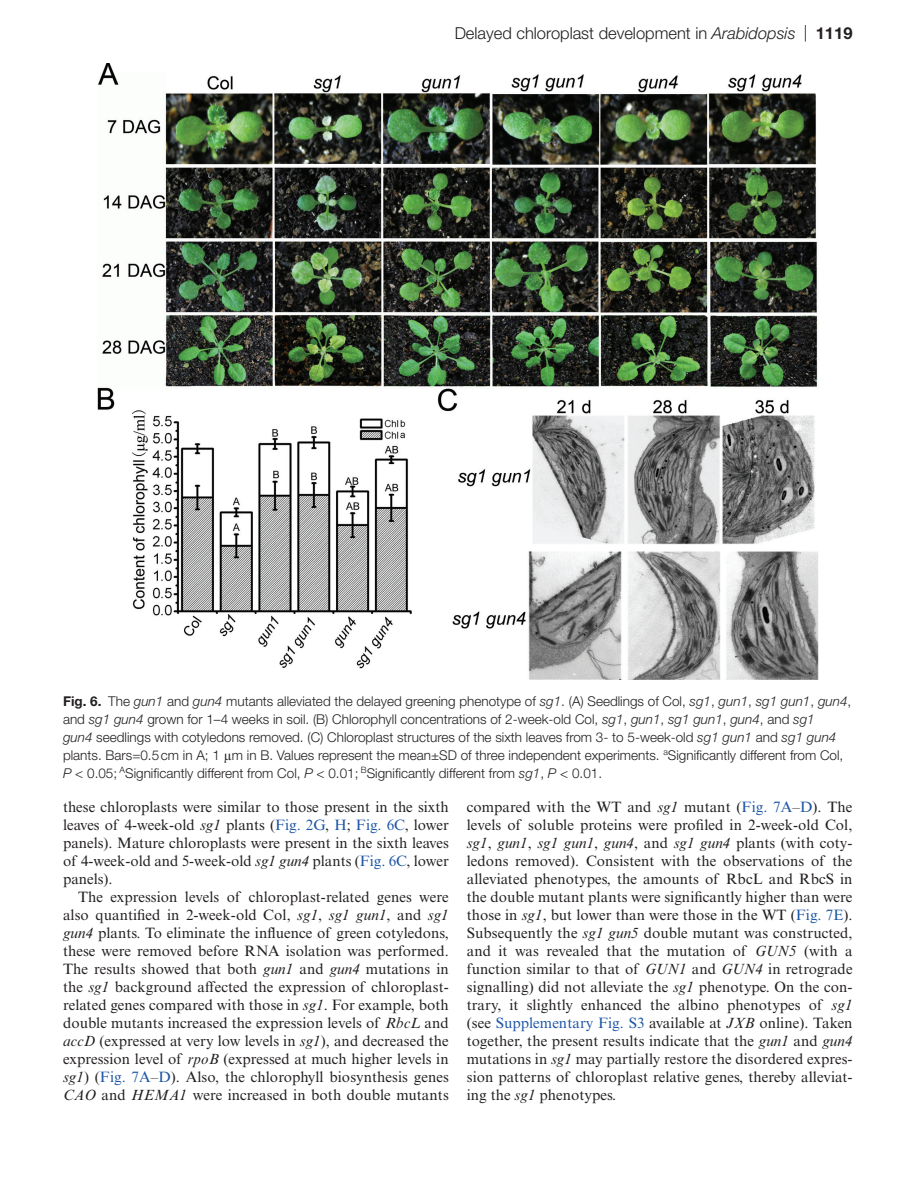
<style>
.page{position:relative;width:919px;height:1187px;background:#fff}
.page>*{position:absolute;margin:0;border:0;box-sizing:border-box;transform-origin:0 0}
.t1{font:300 16.5px "Helvetica Neue LT Std";color:#231f20}
.t2{font:15px/18px "Times New Roman MT Std";letter-spacing:.005em;color:#231f20;text-align:justify}
.t3{font:300 13.5px/18px "Helvetica Neue LT Std";color:#231f20}
.s1{font-style:italic}
.s2{font-weight:700}
.s3{font-family:"Gandhari Unicode";font-weight:400}
.s4{color:#1e56a6}
</style>
<div class="page">
<img style="left:98px;top:63px;width:720px;height:616px">
<p class="t1" style="left:454px;top:23px;width:399px">Delayed chloroplast development in <span class="s1">Arabidopsis</span> | <span class="s2">1119</span></p>
<p class="t3" style="left:63px;top:692px;width:789px"><span class="s2">Fig. 6.</span> The <span class="s1">gun1</span> and <span class="s1">gun4</span> mutants alleviated the delayed greening phenotype of <span class="s1">sg1</span>. (A) Seedlings of Col, <span class="s1">sg1</span>, <span class="s1">gun1</span>, <span class="s1">sg1 gun1</span>, <span class="s1">gun4</span>, and <span class="s1">sg1 gun4</span> grown for 1–4 weeks in soil. (B) Chlorophyll concentrations of 2-week-old Col, <span class="s1">sg1</span>, <span class="s1">gun1</span>, <span class="s1">sg1 gun1</span>, <span class="s1">gun4</span>, and <span class="s1">sg1<br>gun4</span> seedlings with cotyledons removed. (C) Chloroplast structures of the sixth leaves from 3- to 5-week-old <span class="s1">sg1 gun1</span> and <span class="s1">sg1 gun4 </span>plants. Bars=0.5cm in A; 1 <span class="s3">μ</span>m in B. Values represent the mean±SD of three independent experiments. <sup>a</sup>Significantly different from Col, <span class="s1">P</span> &lt; 0.05; <sup>A</sup>Significantly different from Col, <span class="s1">P</span> &lt; 0.01; <sup>B</sup>Significantly different from <span class="s1">sg1</span>, <span class="s1">P</span> &lt; 0.01.</p>
<p class="t2" style="left:63px;top:797px;width:387px">these chloroplasts were similar to those present in the sixth leaves of 4-week-old <span class="s1">sg1</span> plants (<span class="s4">Fig. 2G</span>, <span class="s4">H</span>; <span class="s4">Fig. 6C</span>, lower panels). Mature chloroplasts were present in the sixth leaves of 4-week-old and 5-week-old <span class="s1">sg1 gun4</span> plants (<span class="s4">Fig. 6C</span>, lower panels).</p>
<p class="t2" style="left:63px;top:887px;width:387px;text-indent:15px">The expression levels of chloroplast-related genes were also quantified in 2-week-old Col, <span class="s1">sg1</span>, <span class="s1">sg1 gun1</span>, and <span class="s1">sg1 gun4</span> plants. To eliminate the influence of green cotyledons, these were removed before RNA isolation was performed.<br>The results showed that both <span class="s1">gun1</span> and <span class="s1">gun4</span> mutations in the <span class="s1">sg1</span> background affected the expression of chloroplast&shy;related genes compared with those in <span class="s1">sg1</span>. For example, both double mutants increased the expression levels of <span class="s1">RbcL</span> and <span class="s1">accD</span> (expressed at very low levels in <span class="s1">sg1</span>), and decreased the expression level of <span class="s1">rpoB</span> (expressed at much higher levels in <span class="s1">sg1</span>) (<span class="s4">Fig. 7A</span>–<span class="s4">D</span>). Also, the chlorophyll biosynthesis genes <span class="s1">CAO</span> and <span class="s1">HEMA1</span> were increased in both double mutants</p>
<p class="t2" style="left:467px;top:797px;width:387px">compared with the WT and <span class="s1">sg1</span> mutant (<span class="s4">Fig. 7A</span>–<span class="s4">D</span>). The levels of soluble proteins were profiled in 2-week-old Col, <span class="s1">sg1</span>, <span class="s1">gun1</span>, <span class="s1">sg1 gun1</span>, <span class="s1">gun4</span>, and <span class="s1">sg1 gun4</span> plants (with coty&shy;ledons removed). Consistent with the observations of the alleviated phenotypes, the amounts of RbcL and RbcS in the double mutant plants were significantly higher than were those in <span class="s1">sg1</span>, but lower than were those in the WT (<span class="s4">Fig. 7E</span>).<br>Subsequently the <span class="s1">sg1 gun5</span> double mutant was constructed, and it was revealed that the mutation of <span class="s1">GUN5</span> (with a function similar to that of <span class="s1">GUN1</span> and <span class="s1">GUN4</span> in retrograde signalling) did not alleviate the <span class="s1">sg1</span> phenotype. On the con&shy;trary, it slightly enhanced the albino phenotypes of <span class="s1">sg1 </span>(see <span class="s4">Supplementary Fig. S3</span> available at <span class="s1">JXB</span> online). Taken together, the present results indicate that the <span class="s1">gun1</span> and <span class="s1">gun4 </span>mutations in <span class="s1">sg1</span> may partially restore the disordered expres&shy;sion patterns of chloroplast relative genes, thereby alleviat&shy;ing the <span class="s1">sg1</span> phenotypes.</p>
</div>
